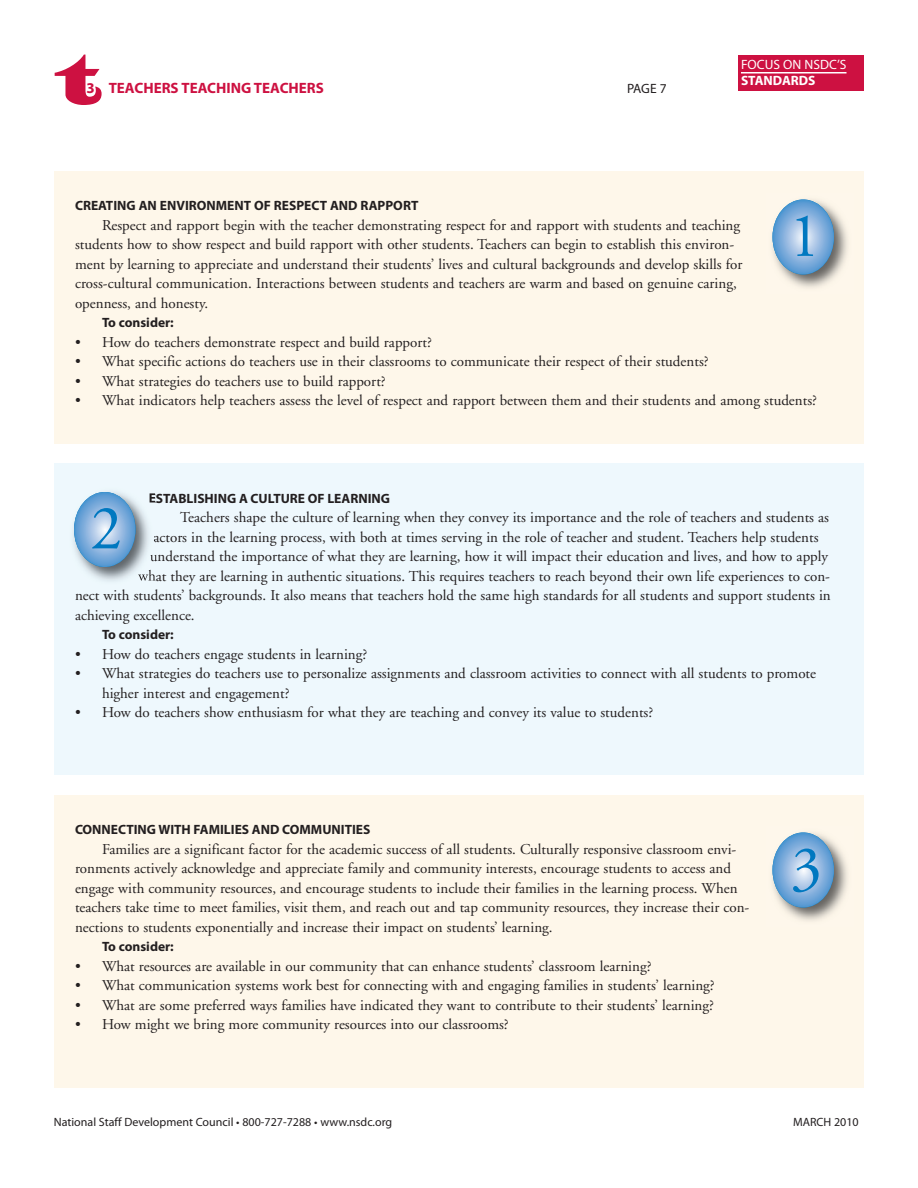
<style>
.page{position:relative;width:918px;height:1188px;background:#fff}
.page>*{position:absolute;margin:0;border:0;box-sizing:border-box;transform-origin:0 0}
.t1{font:72px "Latin Wide";color:#cd1141}
.t2{font:63px "Adobe Garamond";color:#0078c0}
.t3{font:15px/19.5px "Adobe Garamond";color:#231f20}
.t4{font:700 15px "Myriad Pro";color:#cd1141}
.t5{font:700 13.5px "Myriad Pro";color:#231f20}
.t6{font:13.5px "Myriad Pro";color:#fff}
.t7{font:700 13.5px "Myriad Pro";color:#fff}
.t8{font:13.5px "Myriad Pro";color:#231f20}
.t9{font:12px "Myriad Pro";color:#231f20}
</style>
<div class="page">
<div style="left:738px;top:56px;width:126px;height:36px;background:#cd1141"></div>
<hr style="left:741px;top:72px;width:106px;height:2px;background:#fff">
<div style="left:54px;top:171px;width:810px;height:273px;background:#fef7ea"></div>
<div style="left:54px;top:464px;width:810px;height:311px;background:#eef8fd"></div>
<div style="left:54px;top:795px;width:810px;height:293px;background:#fef7ea"></div>
<img style="left:73px;top:492px;width:82px;height:89px">
<svg style="left:150px;top:493px;width:5px;height:9px"></svg>
<svg style="left:150px;top:555px;width:5px;height:6px"></svg>
<img style="left:138px;top:570px;width:17px;height:11px">
<svg style="left:74px;top:492px;width:61px;height:75px;background:#86b2dd"></svg>
<img style="left:772px;top:832px;width:76px;height:89px">
<svg style="left:772px;top:832px;width:62px;height:76px;background:#85b2dc"></svg>
<img style="left:772px;top:199px;width:76px;height:89px">
<svg style="left:772px;top:200px;width:62px;height:74px;background:#86b2dd"></svg>
<h1 class="t1" style="left:57px;top:36px;width:47px">t</h1>
<p class="t4" style="left:87px;top:83px;width:239px">3 TEACHERS TEACHING TEACHERS</p>
<p class="t8" style="left:627px;top:84px;width:41px">PAGE 7</p>
<p class="t6" style="left:741px;top:59px;width:107px">FOCUS ON NSDC’S</p>
<p class="t7" style="left:741px;top:76px;width:76px">STANDARDS</p>
<p class="t5" style="left:75px;top:200px;width:345px">CREATING AN ENVIRONMENT OF RESPECT AND RAPPORT</p>
<p class="t3" style="left:75px;top:216px;width:669px;text-indent:27px">Respect and rapport begin with the teacher demonstrating respect for and rapport with students and teaching students how to show respect and build rapport with other students. Teachers can begin to establish this environ&shy;ment by learning to appreciate and understand their students’ lives and cultural backgrounds and develop skills for cross-cultural communication. Interactions between students and teachers are warm and based on genuine caring, openness, and honesty.</p>
<p class="t5" style="left:102px;top:317px;width:73px">To consider:</p>
<p class="t3" style="left:75px;top:333px;width:359px">• How do teachers demonstrate respect and build rapport?</p>
<p class="t3" style="left:75px;top:353px;width:635px">• What specific actions do teachers use in their classrooms to communicate their respect of their students?</p>
<p class="t3" style="left:75px;top:372px;width:312px">• What strategies do teachers use to build rapport?</p>
<p class="t3" style="left:75px;top:392px;width:744px">• What indicators help teachers assess the level of respect and rapport between them and their students and among students?</p>
<h2 class="t2" style="left:789px;top:211px;width:33px">1</h2>
<p class="t5" style="left:149px;top:493px;width:243px">ESTABLISHING A CULTURE OF LEARNING</p>
<p class="t3" style="left:180px;top:509px;width:650px">Teachers shape the culture of learning when they convey its importance and the role of teachers and students as</p>
<p class="t3" style="left:153px;top:528px;width:667px">actors in the learning process, with both at times serving in the role of teacher and student. Teachers help students</p>
<p class="t3" style="left:150px;top:548px;width:680px">understand the importance of what they are learning, how it will impact their education and lives, and how to apply</p>
<p class="t3" style="left:138px;top:567px;width:693px">what they are learning in authentic situations. This requires teachers to reach beyond their own life experiences to con-</p>
<p class="t3" style="left:75px;top:587px;width:757px">nect with students’ backgrounds. It also means that teachers hold the same high standards for all students and support students in</p>
<p class="t3" style="left:75px;top:606px;width:121px">achieving excellence.</p>
<p class="t5" style="left:102px;top:629px;width:73px">To consider:</p>
<p class="t3" style="left:75px;top:645px;width:294px">• How do teachers engage students in learning?</p>
<p class="t3" style="left:102px;top:665px;width:716px;text-indent:-27px">• What strategies do teachers use to personalize assignments and classroom activities to connect with all students to promote higher interest and engagement?</p>
<p class="t3" style="left:75px;top:704px;width:580px">• How do teachers show enthusiasm for what they are teaching and convey its value to students?</p>
<h2 class="t2" style="left:90px;top:503px;width:33px">2</h2>
<p class="t5" style="left:75px;top:824px;width:297px">CONNECTING WITH FAMILIES AND COMMUNITIES</p>
<p class="t3" style="left:75px;top:840px;width:676px;text-indent:27px">Families are a significant factor for the academic success of all students. Culturally responsive classroom envi&shy;ronments actively acknowledge and appreciate family and community interests, encourage students to access and engage with community resources, and encourage students to include their families in the learning process. When teachers take time to meet families, visit them, and reach out and tap community resources, they increase their con&shy;nections to students exponentially and increase their impact on students’ learning.</p>
<p class="t5" style="left:102px;top:941px;width:73px">To consider:</p>
<p class="t3" style="left:75px;top:957px;width:578px">• What resources are available in our community that can enhance students’ classroom learning?</p>
<p class="t3" style="left:75px;top:977px;width:641px">• What communication systems work best for connecting with and engaging families in students’ learning?</p>
<p class="t3" style="left:75px;top:996px;width:640px">• What are some preferred ways families have indicated they want to contribute to their students’ learning?</p>
<p class="t3" style="left:75px;top:1016px;width:435px">• How might we bring more community resources into our classrooms?</p>
<h2 class="t2" style="left:790px;top:844px;width:33px">3</h2>
<p class="t9" style="left:54px;top:1118px;width:340px">National Staff Development Council • 800-727-7288 • www.nsdc.org</p>
<p class="t9" style="left:793px;top:1118px;width:67px">MARCH 2010</p>
</div>
